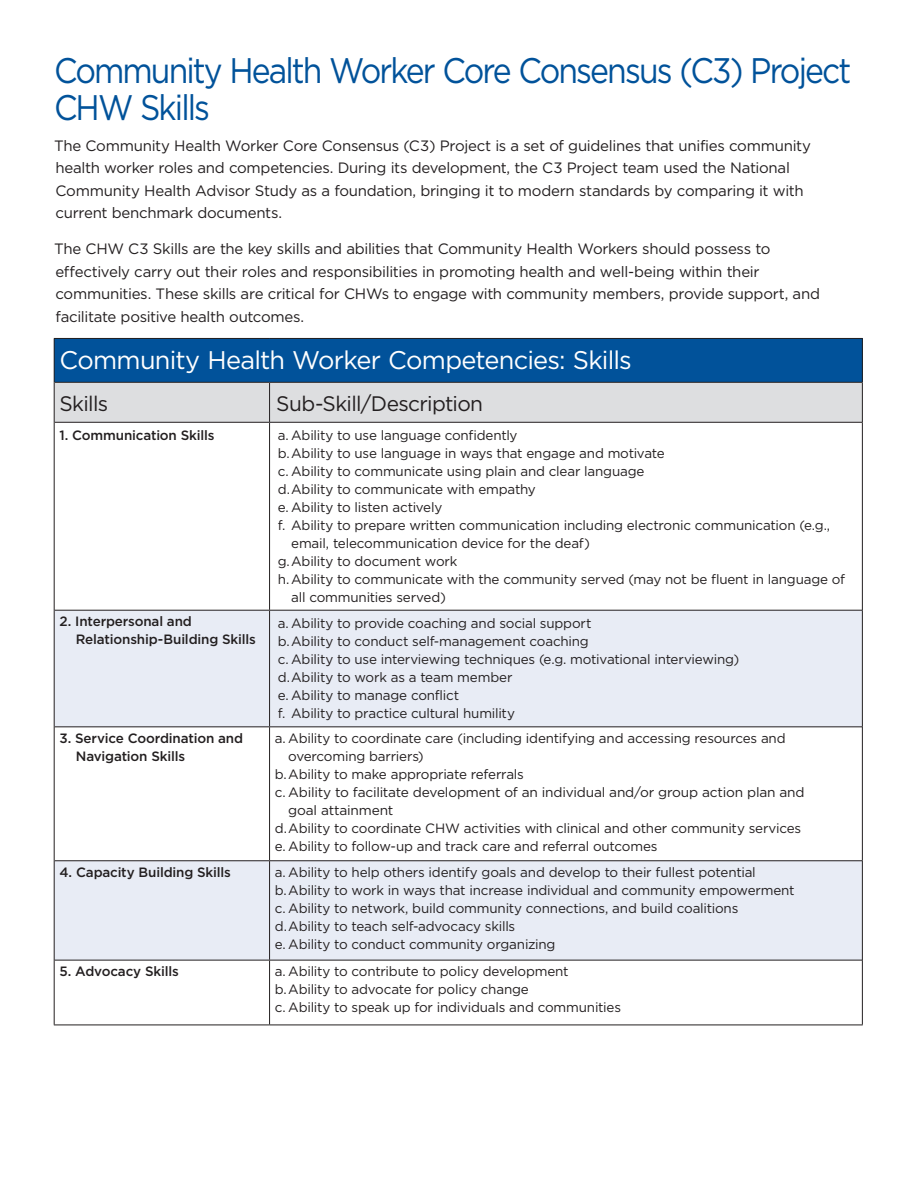
<style>
.page{position:relative;width:918px;height:1188px;background:#fff}
.page>*{position:absolute;margin:0;border:0;box-sizing:border-box;transform-origin:0 0}
.t1{font:35.55px "Gotham";letter-spacing:-.06em;color:#01529a;scale:.9 1}
.t2{font:25.5px "Gotham";letter-spacing:-.03em;color:#fff}
.t3{font:21px "Gotham";letter-spacing:-.03em;color:#231f20}
.t4{font:15px/22.5px "Gotham";letter-spacing:-.02em;color:#231f20}
.t5{font:13.5px/18px "Gotham";letter-spacing:-.015em;color:#231f20}
.t6{font:500 13.5px "Gotham";letter-spacing:-.01em;color:#231f20}
</style>
<div class="page">
<div style="left:54px;top:338px;width:808px;height:44px;background:#01529a"></div>
<div style="left:55px;top:383px;width:807px;height:39px;background:#dddee0"></div>
<svg style="left:55px;top:611px;width:807px;height:349px;fill:#e8ecf5"></svg>
<hr style="left:54px;top:338px;width:216px;height:1px;background:#231f20">
<hr style="left:270px;top:338px;width:593px;height:1px;background:#231f20">
<hr style="left:55px;top:382px;width:215px;height:1px;background:#231f20">
<hr style="left:270px;top:382px;width:592px;height:1px;background:#231f20">
<hr style="left:55px;top:422px;width:215px;height:1px;background:#231f20">
<hr style="left:270px;top:422px;width:592px;height:1px;background:#231f20">
<hr style="left:55px;top:610px;width:215px;height:1px;background:#231f20">
<hr style="left:270px;top:610px;width:592px;height:1px;background:#231f20">
<hr style="left:55px;top:726px;width:215px;height:1px;background:#231f20">
<hr style="left:270px;top:726px;width:592px;height:1px;background:#231f20">
<hr style="left:55px;top:860px;width:215px;height:1px;background:#231f20">
<hr style="left:270px;top:860px;width:592px;height:1px;background:#231f20">
<hr style="left:55px;top:960px;width:215px;height:1px;background:#231f20">
<hr style="left:270px;top:960px;width:592px;height:1px;background:#231f20">
<hr style="left:54px;top:1025px;width:216px;height:1px;background:#231f20">
<hr style="left:270px;top:1025px;width:593px;height:1px;background:#231f20">
<hr style="left:54px;top:339px;width:1px;height:43px;background:#231f20">
<hr style="left:862px;top:339px;width:1px;height:43px;background:#231f20">
<hr style="left:54px;top:382px;width:1px;height:40px;background:#231f20">
<hr style="left:269px;top:383px;width:1px;height:39px;background:#231f20">
<hr style="left:862px;top:382px;width:1px;height:40px;background:#231f20">
<hr style="left:54px;top:422px;width:1px;height:188px;background:#231f20">
<hr style="left:269px;top:423px;width:1px;height:187px;background:#231f20">
<hr style="left:862px;top:422px;width:1px;height:188px;background:#231f20">
<hr style="left:54px;top:610px;width:1px;height:117px;background:#231f20">
<hr style="left:269px;top:611px;width:1px;height:115px;background:#231f20">
<hr style="left:862px;top:610px;width:1px;height:117px;background:#231f20">
<hr style="left:54px;top:727px;width:1px;height:134px;background:#231f20">
<hr style="left:269px;top:727px;width:1px;height:133px;background:#231f20">
<hr style="left:862px;top:727px;width:1px;height:134px;background:#231f20">
<hr style="left:54px;top:861px;width:1px;height:99px;background:#231f20">
<hr style="left:269px;top:861px;width:1px;height:99px;background:#231f20">
<hr style="left:862px;top:861px;width:1px;height:99px;background:#231f20">
<hr style="left:54px;top:960px;width:1px;height:65px;background:#231f20">
<hr style="left:269px;top:960px;width:1px;height:65px;background:#231f20">
<hr style="left:862px;top:960px;width:1px;height:65px;background:#231f20">
<p class="t1" style="left:54px;top:47px;width:888px">Community Health Worker Core Consensus (C3) Project</p>
<p class="t1" style="left:54px;top:84px;width:175px">CHW Skills</p>
<p class="t4" style="left:54px;top:134px;width:759px">The Community Health Worker Core Consensus (C3) Project is a set of guidelines that unifies community health worker roles and competencies. During its development, the C3 Project team used the National Community Health Advisor Study as a foundation, bringing it to modern standards by comparing it with current benchmark documents.</p>
<p class="t4" style="left:54px;top:237px;width:768px">The CHW C3 Skills are the key skills and abilities that Community Health Workers should possess to effectively carry out their roles and responsibilities in promoting health and well-being within their communities. These skills are critical for CHWs to engage with community members, provide support, and facilitate positive health outcomes.</p>
<p class="t2" style="left:59px;top:344px;width:574px">Community Health Worker Competencies: Skills</p>
<p class="t3" style="left:59px;top:390px;width:50px">Skills</p>
<p class="t3" style="left:276px;top:390px;width:208px">Sub-Skill/Description</p>
<p class="t6" style="left:59px;top:426px;width:157px">1. Communication Skills</p>
<p class="t5" style="left:278px;top:426px;width:241px">a. Ability to use language confidently</p>
<p class="t5" style="left:278px;top:444px;width:389px">b.Ability to use language in ways that engage and motivate</p>
<p class="t5" style="left:278px;top:462px;width:368px">c. Ability to communicate using plain and clear language</p>
<p class="t5" style="left:278px;top:480px;width:260px">d.Ability to communicate with empathy</p>
<p class="t5" style="left:278px;top:498px;width:166px">e. Ability to listen actively</p>
<p class="t5" style="left:291px;top:516px;width:540px;text-indent:-13px">f. Ability to prepare written communication including electronic communication (e.g., email, telecommunication device for the deaf)</p>
<p class="t5" style="left:278px;top:552px;width:181px">g.Ability to document work</p>
<p class="t5" style="left:291px;top:570px;width:555px;text-indent:-13px">h.Ability to communicate with the community served (may not be fluent in language of all communities served)</p>
<p class="t6" style="left:59px;top:613px;width:134px">2. Interpersonal and</p>
<p class="t6" style="left:76px;top:631px;width:182px">Relationship-Building Skills</p>
<p class="t5" style="left:278px;top:614px;width:315px">a. Ability to provide coaching and social support</p>
<p class="t5" style="left:278px;top:632px;width:313px">b.Ability to conduct self-management coaching</p>
<p class="t5" style="left:278px;top:650px;width:463px">c. Ability to use interviewing techniques (e.g. motivational interviewing)</p>
<p class="t5" style="left:278px;top:668px;width:236px">d.Ability to work as a team member</p>
<p class="t5" style="left:278px;top:686px;width:183px">e. Ability to manage conflict</p>
<p class="t5" style="left:278px;top:704px;width:239px">f. Ability to practice cultural humility</p>
<p class="t6" style="left:59px;top:729px;width:185px">3. Service Coordination and</p>
<p class="t6" style="left:76px;top:747px;width:111px">Navigation Skills</p>
<p class="t5" style="left:288px;top:729px;width:499px;text-indent:-13px">a. Ability to coordinate care (including identifying and accessing resources and overcoming barriers)</p>
<p class="t5" style="left:275px;top:765px;width:251px">b.Ability to make appropriate referrals</p>
<p class="t5" style="left:275px;top:783px;width:531px">c. Ability to facilitate development of an individual and/or group action plan and</p>
<p class="t5" style="left:288px;top:801px;width:107px">goal attainment</p>
<p class="t5" style="left:275px;top:819px;width:528px">d.Ability to coordinate CHW activities with clinical and other community services</p>
<p class="t5" style="left:275px;top:837px;width:384px">e. Ability to follow-up and track care and referral outcomes</p>
<p class="t6" style="left:59px;top:863px;width:173px">4. Capacity Building Skills</p>
<p class="t5" style="left:275px;top:863px;width:483px">a. Ability to help others identify goals and develop to their fullest potential</p>
<p class="t5" style="left:275px;top:881px;width:521px">b.Ability to work in ways that increase individual and community empowerment</p>
<p class="t5" style="left:275px;top:899px;width:465px">c. Ability to network, build community connections, and build coalitions</p>
<p class="t5" style="left:275px;top:917px;width:242px">d.Ability to teach self-advocacy skills</p>
<p class="t5" style="left:275px;top:935px;width:282px">e. Ability to conduct community organizing</p>
<p class="t6" style="left:59px;top:963px;width:121px">5. Advocacy Skills</p>
<p class="t5" style="left:275px;top:962px;width:295px">a. Ability to contribute to policy development</p>
<p class="t5" style="left:275px;top:980px;width:256px">b.Ability to advocate for policy change</p>
<p class="t5" style="left:275px;top:998px;width:348px">c. Ability to speak up for individuals and communities</p>
</div>
